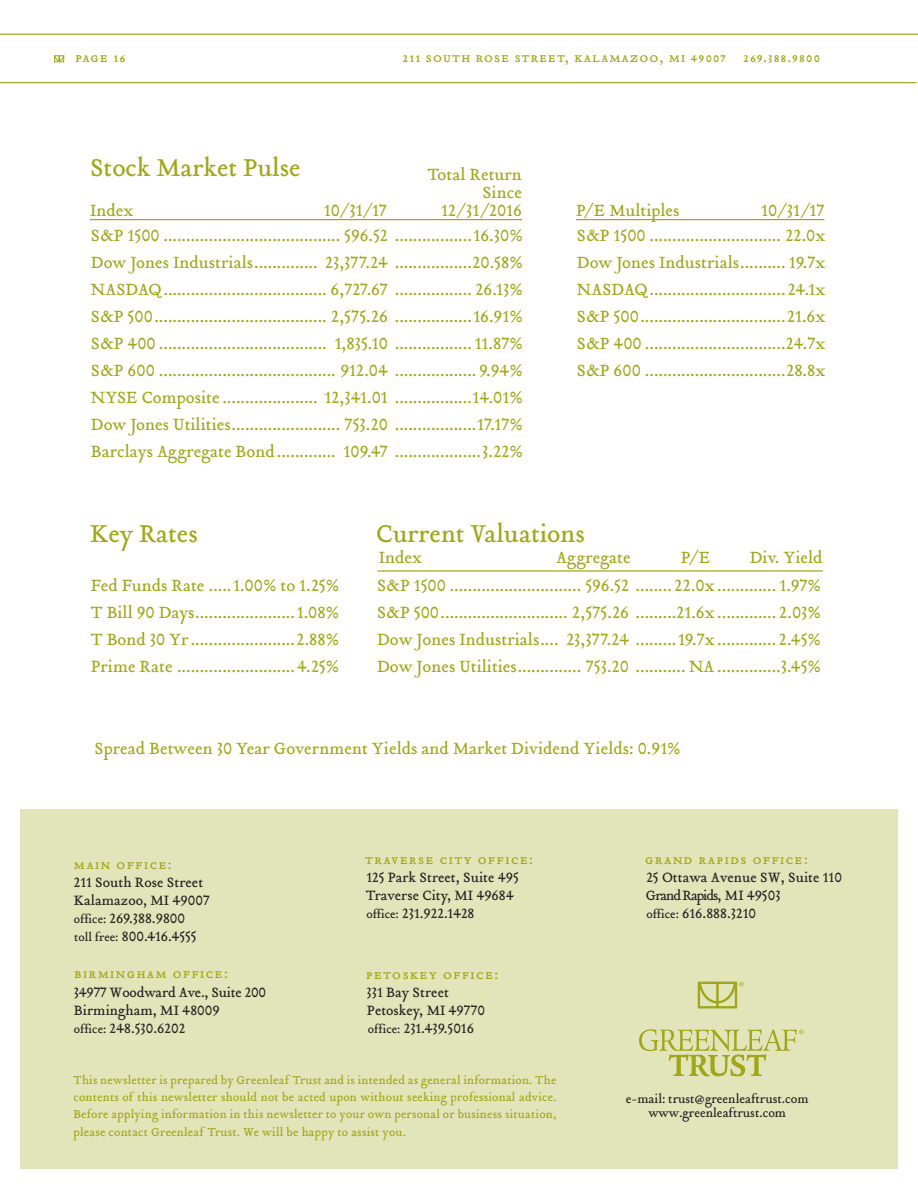
<style>
.page{position:relative;width:918px;height:1188px;background:#fff}
.page>*{position:absolute;margin:0;border:0;box-sizing:border-box;transform-origin:0 0}
.t1{font:27px "Tribute Roman";letter-spacing:-.005em;color:#9fa617}
.t2{font:18px/27px "Tribute Roman";color:#9fa617;text-align:justify}
.t3{font:15px/18px "Tribute Roman";color:#221e1f}
.t4{font:15px "Tribute Roman Small Caps";letter-spacing:.1em;color:#9fa617}
.t5{font:15px "Tribute Roman Small Caps";letter-spacing:.075em;color:#9fa617}
.t6{font:13.5px "Tribute Roman";letter-spacing:-.005em;color:#221e1f}
.t7{font:12.75px/17.2px "Tribute Roman";letter-spacing:.015em;color:#9fa617;text-align:justify}
.s1{font-size:12.75px}
</style>
<div class="page">
<div style="left:20px;top:809px;width:878px;height:360px;background:#e2e4b9"></div>
<div style="left:698px;top:982px;width:39px;height:26px;border:2px solid #9fa617"></div>
<svg style="left:639px;top:1029px;width:165px;height:47px"></svg>
<svg style="left:697px;top:981px;width:47px;height:26px"></svg>
<svg style="left:54px;top:55px;width:12px;height:7px"></svg>
<hr style="left:0;top:34px;width:918px;height:1px;background:#9fa617">
<hr style="left:0;top:82px;width:916px;height:1px;background:#9fa617">
<hr style="left:90px;top:219px;width:432px;height:1px;background:#9fa617">
<hr style="left:576px;top:219px;width:248px;height:1px;background:#9fa617">
<hr style="left:377px;top:570px;width:446px;height:2px;background:#9fa617">
<p class="t4" style="left:75px;top:47px;width:52px">page 16</p>
<p class="t5" style="left:403px;top:47px;width:419px">211 south rose street, kalamazoo, mi 49007 269.388.9800</p>
<h1 class="t1" style="left:90px;top:149px;width:212px">Stock Market Pulse</h1>
<p class="t2" style="left:427px;top:165px;width:96px;line-height:18px;text-align:right">Total Return<br>Since</p>
<p class="t2" style="left:90px;top:197px;width:45px">Index</p>
<p class="t2" style="left:324px;top:197px;width:65px">10/31/17</p>
<p class="t2" style="left:441px;top:197px;width:82px">12/31/2016</p>
<p class="t2" style="left:576px;top:197px;width:105px">P/E Multiples</p>
<p class="t2" style="left:761px;top:197px;width:65px">10/31/17</p>
<p class="t2" style="left:91px;top:222px;width:434px">S&amp;P 1500 ....................................... 596.52 .................16.30% Dow Jones Industrials.............. 23,377.24 .................20.58% NASDAQ.................................... 6,727.67 ................. 26.13% S&amp;P 500...................................... 2,575.26 .................16.91% S&amp;P 400 ..................................... 1,835.10 ................. 11.87% S&amp;P 600 ....................................... 912.04 .................. 9.94% NYSE Composite ..................... 12,341.01 .................14.01% Dow Jones Utilities........................ 753.20 ..................17.17% Barclays Aggregate Bond............. 109.47 ...................3.22%</p>
<p class="t2" style="left:577px;top:222px;width:250px">S&amp;P 1500 ............................. 22.0x Dow Jones Industrials.......... 19.7x NASDAQ.............................. 24.1x S&amp;P 500................................21.6x S&amp;P 400 ...............................24.7x S&amp;P 600 ...............................28.8x</p>
<h1 class="t1" style="left:90px;top:516px;width:109px">Key Rates</h1>
<h1 class="t1" style="left:376px;top:516px;width:210px">Current Valuations</h1>
<p class="t2" style="left:379px;top:543px;width:45px">Index</p>
<p class="t2" style="left:556px;top:543px;width:76px">Aggregate</p>
<p class="t2" style="left:681px;top:543px;width:31px">P/E</p>
<p class="t2" style="left:750px;top:543px;width:74px">Div. Yield</p>
<p class="t2" style="left:91px;top:572px;width:250px">Fed Funds Rate .....1.00% to 1.25% T Bill 90 Days......................1.08% T Bond 30 Yr.......................2.88% Prime Rate ..........................4.25%</p>
<p class="t2" style="left:377px;top:572px;width:446px">S&amp;P 1500 ............................. 596.52 ........ 22.0x ............. 1.97% S&amp;P 500............................ 2,575.26 .........21.6x ............. 2.03% Dow Jones Industrials.... 23,377.24 .........19.7x ............. 2.45% Dow Jones Utilities.............. 753.20 ........... NA..............3.45%</p>
<p class="t2" style="left:95px;top:735px;width:588px">Spread Between 30 Year Government Yields and Market Dividend Yields: 0.91%</p>
<p class="t4" style="left:74px;top:855px;width:99px">main office:</p>
<p class="t3" style="left:74px;top:873px;width:137px">211 South Rose Street<br>Kalamazoo, MI 49007 <span class="s1">office:</span> 269.388.9800<br><span class="s1">toll free:</span> 800.416.4555</p>
<p class="t4" style="left:75px;top:964px;width:155px">birmingham office:</p>
<p class="t3" style="left:74px;top:983px;width:194px">34977 Woodward Ave., Suite 200<br>Birmingham, MI 48009<br><span class="s1">office:</span> 248.530.6202</p>
<p class="t4" style="left:365px;top:849px;width:169px">traverse city office:</p>
<p class="t3" style="left:366px;top:868px;width:155px">125 Park Street, Suite 495<br>Traverse City, MI 49684 <span class="s1">office:</span> 231.922.1428</p>
<p class="t4" style="left:366px;top:964px;width:134px">petoskey office:</p>
<p class="t3" style="left:367px;top:983px;width:120px">331 Bay Street<br>Petoskey, MI 49770 <span class="s1">office:</span> 231.439.5016</p>
<p class="t7" style="left:73px;top:1071px;width:485px">This newsletter is prepared by Greenleaf Trust and is intended as general information. The contents of this newsletter should not be acted upon without seeking professional advice.<br>Before applying information in this newsletter to your own personal or business situation, please contact Greenleaf Trust. We will be happy to assist you.</p>
<p class="t4" style="left:645px;top:849px;width:164px">grand rapids office:</p>
<p class="t3" style="left:646px;top:868px;width:198px">25 Ottawa Avenue SW, Suite 110<br>Grand Rapids, MI 49503<br><span class="s1">office:</span> 616.888.3210</p>
<p class="t6" style="left:626px;top:1090px;width:184px">e-mail: trust@greenleaftrust.com</p>
<p class="t6" style="left:648px;top:1104px;width:139px">www.greenleaftrust.com</p>
</div>
